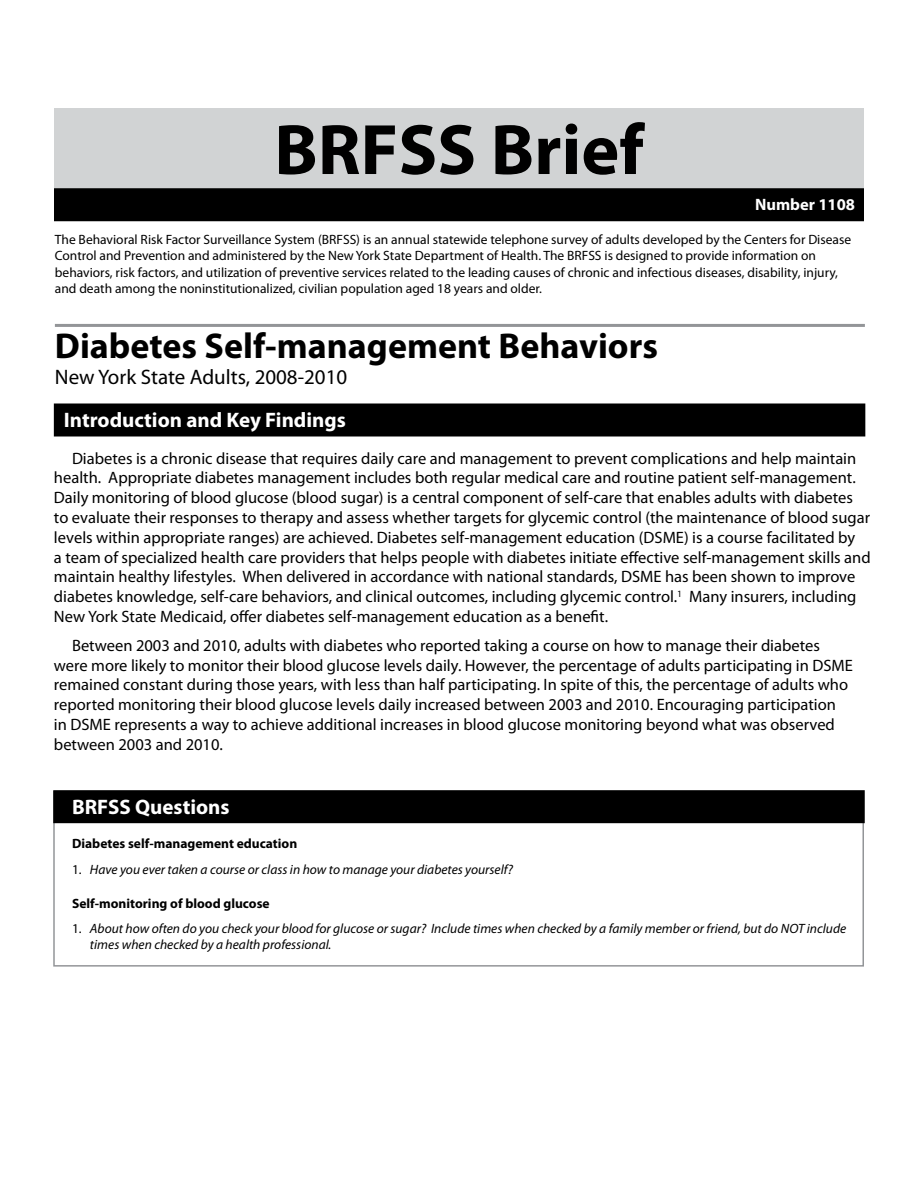
<style>
.page{position:relative;width:918px;height:1188px;background:#fff}
.page>*{position:absolute;margin:0;border:0;box-sizing:border-box;transform-origin:0 0}
.t1{font:700 72px "Myriad Pro";color:#000}
.t2{font:700 36px "Myriad Pro";color:#000}
.t3{font:700 21px "Myriad Pro";color:#fff}
.t4{font:21px "Myriad Pro";color:#000}
.t5{font:16.5px/19.8px "Myriad Pro";color:#000}
.t6{font:700 16.5px "Myriad Pro";color:#fff}
.t7{font:13.5px/16.2px "Myriad Pro";color:#000}
.t8{font:italic 13.5px/16.2px "Myriad Pro";color:#000}
.t9{font:700 13.5px "Myriad Pro";color:#000}
.s1{font-style:normal}
</style>
<div class="page">
<div style="left:53px;top:791px;width:811px;height:176px;border:2px solid #939598"></div>
<div style="left:54px;top:791px;width:810px;height:31px;background:#000"></div>
<div style="left:53px;top:790px;width:812px;height:33px;border:2px solid #000"></div>
<div style="left:54px;top:108px;width:810px;height:81px;background:#d1d3d4"></div>
<div style="left:55px;top:189px;width:808px;height:31px;background:#000"></div>
<div style="left:54px;top:188px;width:810px;height:33px;border:2px solid #000"></div>
<div style="left:55px;top:404px;width:810px;height:32px;background:#000"></div>
<hr style="left:55px;top:324px;width:810px;height:3px;background:#939598">
<h1 class="t1" style="left:274px;top:109px;width:371px">BRFSS Brief</h1>
<p class="t6" style="left:755px;top:195px;width:102px">Number 1108</p>
<p class="t7" style="left:55px;top:232px;width:798px">The Behavioral Risk Factor Surveillance System (BRFSS) is an annual statewide telephone survey of adults developed by the Centers for Disease Control and Prevention and administered by the New York State Department of Health. The BRFSS is designed to provide information on behaviors, risk factors, and utilization of preventive services related to the leading causes of chronic and infectious diseases, disability, injury, and death among the noninstitutionalized, civilian population aged 18 years and older.</p>
<h2 class="t2" style="left:55px;top:326px;width:605px">Diabetes Self-management Behaviors</h2>
<p class="t4" style="left:55px;top:365px;width:294px">New York State Adults, 2008-2010</p>
<p class="t3" style="left:64px;top:408px;width:284px">Introduction and Key Findings</p>
<p class="t5" style="left:54px;top:449px;width:818px;text-indent:18px">Diabetes is a chronic disease that requires daily care and management to prevent complications and help maintain health. Appropriate diabetes management includes both regular medical care and routine patient self-management.<br>Daily monitoring of blood glucose (blood sugar) is a central component of self-care that enables adults with diabetes to evaluate their responses to therapy and assess whether targets for glycemic control (the maintenance of blood sugar levels within appropriate ranges) are achieved. Diabetes self-management education (DSME) is a course facilitated by<br>a team of specialized health care providers that helps people with diabetes initiate effective self-management skills and maintain healthy lifestyles. When delivered in accordance with national standards, DSME has been shown to improve diabetes knowledge, self-care behaviors, and clinical outcomes, including glycemic control.<sup>1</sup> Many insurers, including New York State Medicaid, offer diabetes self-management education as a benefit.</p>
<p class="t5" style="left:54px;top:636px;width:800px;text-indent:18px">Between 2003 and 2010, adults with diabetes who reported taking a course on how to manage their diabetes were more likely to monitor their blood glucose levels daily. However, the percentage of adults participating in DSME remained constant during those years, with less than half participating. In spite of this, the percentage of adults who reported monitoring their blood glucose levels daily increased between 2003 and 2010. Encouraging participation in DSME represents a way to achieve additional increases in blood glucose monitoring beyond what was observed between 2003 and 2010.</p>
<p class="t3" style="left:72px;top:795px;width:159px">BRFSS Questions</p>
<p class="t9" style="left:72px;top:836px;width:227px">Diabetes self-management education</p>
<p class="t8" style="left:72px;top:861px;width:442px"><span class="s1">1.</span> Have you ever taken a course or class in how to manage your diabetes yourself?</p>
<p class="t9" style="left:72px;top:896px;width:199px">Self-monitoring of blood glucose</p>
<p class="t8" style="left:90px;top:921px;width:758px;text-indent:-18px"><span class="s1">1.</span> About how often do you check your blood for glucose or sugar? Include times when checked by a family member or friend, but do NOT include times when checked by a health professional.</p>
</div>
